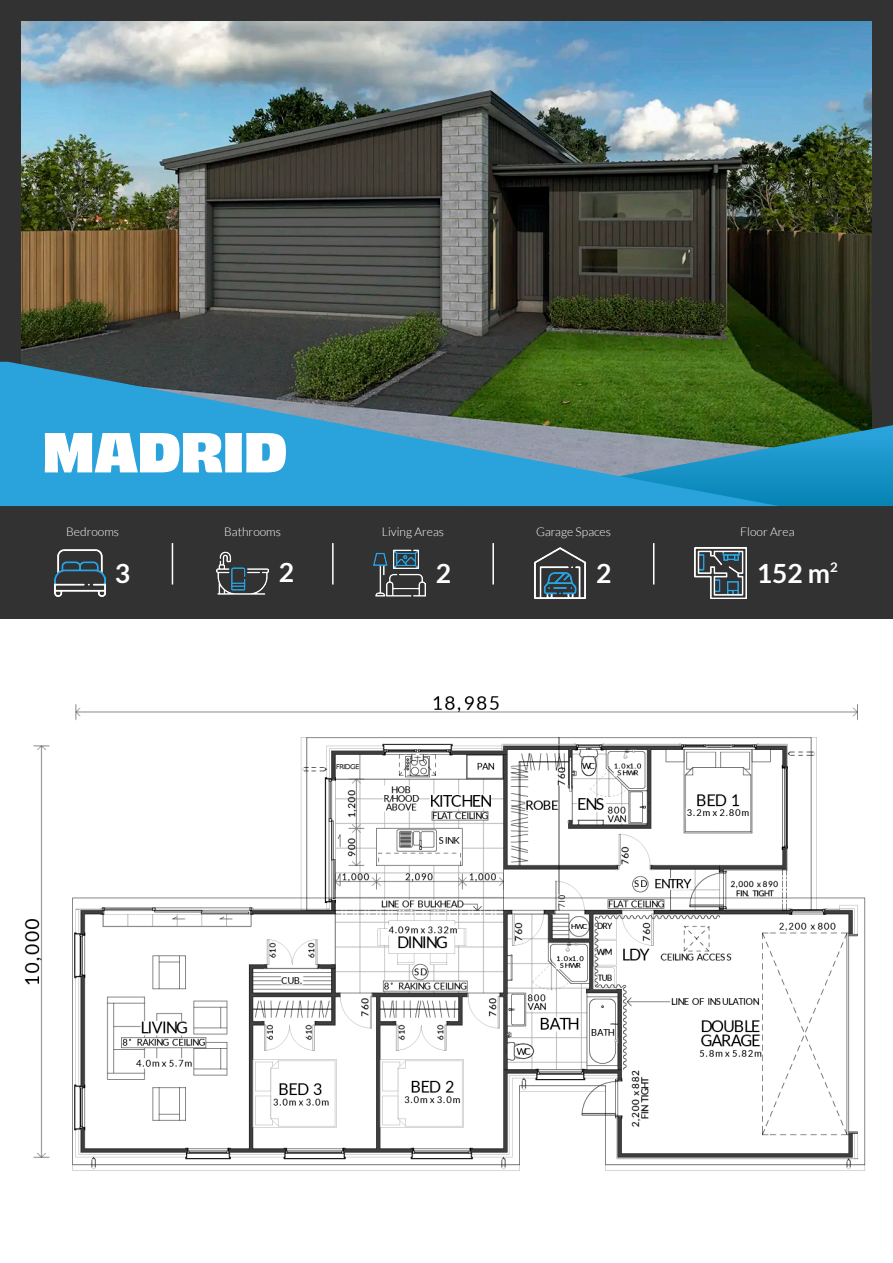
<style>
.page{position:relative;width:893px;height:1263px;background:#fff}
.page>*{position:absolute;margin:0;border:0;box-sizing:border-box;transform-origin:0 0}
.t1{font:52.5px "Obviously Blck";letter-spacing:-.005em;color:#fff}
.t2{font:700 26.55px "Lato";color:#fff}
.t3{font:300 12px "Lato";color:#fff}
</style>
<div class="page">
<div style="left:0;top:0;width:893px;height:619px;background:#333233"></div>
<img style="left:21px;top:21px;width:851px;height:404px">
<img style="left:54px;top:549px;width:51px;height:48px">
<img style="left:534px;top:547px;width:52px;height:52px">
<img style="left:217px;top:551px;width:51px;height:44px">
<img style="left:695px;top:547px;width:51px;height:52px">
<img style="left:374px;top:549px;width:51px;height:48px">
<hr style="left:172px;top:543px;width:1px;height:41px;background:#fff">
<hr style="left:332px;top:543px;width:2px;height:41px;background:#fff">
<hr style="left:492px;top:543px;width:2px;height:41px;background:#fff">
<hr style="left:653px;top:543px;width:1px;height:41px;background:#fff">
<svg style="left:779px;top:425px;width:114px;height:81px"></svg>
<svg style="left:0;top:362px;width:779px;height:144px;fill:#2aa2db"></svg>
<img style="left:24px;top:696px;width:842px;height:475px">
<p class="t1" style="left:43px;top:411px;width:246px">MADRID</p>
<p class="t3" style="left:66px;top:525px;width:54px">Bedrooms</p>
<p class="t3" style="left:224px;top:525px;width:58px">Bathrooms</p>
<p class="t3" style="left:382px;top:525px;width:64px">Living Areas</p>
<p class="t3" style="left:536px;top:525px;width:76px">Garage Spaces</p>
<p class="t3" style="left:740px;top:525px;width:56px">Floor Area</p>
<p class="t2" style="left:115px;top:558px;width:17px">3</p>
<p class="t2" style="left:279px;top:557px;width:17px">2</p>
<p class="t2" style="left:596px;top:558px;width:17px">2</p>
<p class="t2" style="left:757px;top:558px;width:83px">152 m<sup>2</sup></p>
<p class="t2" style="left:436px;top:558px;width:17px">2</p>
</div>
